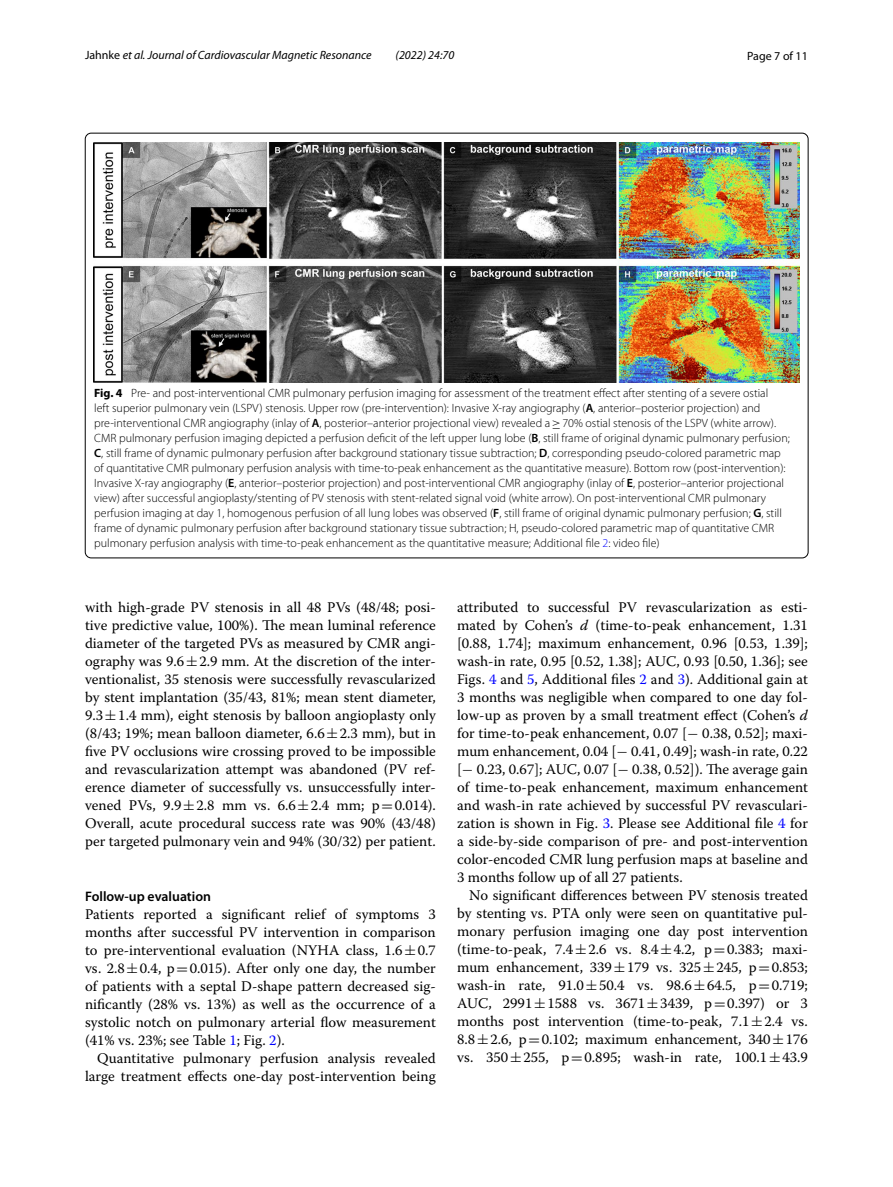
<style>
.page{position:relative;width:893px;height:1187px;background:#fff}
.page>*{position:absolute;margin:0;border:0;box-sizing:border-box;transform-origin:0 0}
.t1{font:14.7px/18px "Warnock Pro";color:#000;text-align:justify}
.t2{font:600 13.8px "Myriad Pro";color:#000}
.t3{font:300 12px/15px "Myriad Pro";color:#000}
.t4{font:italic 12px "Myriad Pro";color:#000}
.t5{font:12px "Myriad Pro";color:#000}
.s1{font-style:normal}
.s2{font-weight:700}
.s3{font-weight:600}
.s4{font-family:"MTSY";font-weight:400}
.s5{color:#00f}
.s6{font-family:"MTSY"}
.s7{font-style:italic}
</style>
<div class="page">
<img style="left:94px;top:142px;width:706px;height:240px">
<p class="t4" style="left:85px;top:48px;width:288px"><span class="s1">Jahnke</span> et al. Journal of Cardiovascular Magnetic Resonance</p>
<p class="t4" style="left:396px;top:48px;width:60px">(2022) 24:70</p>
<p class="t5" style="left:747px;top:48px;width:62px">Page 7 of 11</p>
<p class="t3" style="left:94px;top:386px;width:697px"><span class="s2">Fig. 4</span> Pre- and post-interventional CMR pulmonary perfusion imaging for assessment of the treatment effect after stenting of a severe ostial<br>left superior pulmonary vein (LSPV) stenosis. Upper row (pre-intervention): Invasive X-ray angiography (<span class="s3">A</span>, anterior–posterior projection) and pre-interventional CMR angiography (inlay of <span class="s3">A</span>, posterior–anterior projectional view) revealed a<span class="s4">≥</span>70% ostial stenosis of the LSPV (white arrow).<br>CMR pulmonary perfusion imaging depicted a perfusion deficit of the left upper lung lobe (<span class="s3">B</span>, still frame of original dynamic pulmonary perfusion; <span class="s3">C</span>, still frame of dynamic pulmonary perfusion after background stationary tissue subtraction; <span class="s3">D</span>, corresponding pseudo-colored parametric map of quantitative CMR pulmonary perfusion analysis with time-to-peak enhancement as the quantitative measure). Bottom row (post-intervention):<br>Invasive X-ray angiography (<span class="s3">E</span>, anterior–posterior projection) and post-interventional CMR angiography (inlay of <span class="s3">E</span>, posterior–anterior projectional view) after successful angioplasty/stenting of PV stenosis with stent-related signal void (white arrow). On post-interventional CMR pulmonary perfusion imaging at day 1, homogenous perfusion of all lung lobes was observed (<span class="s3">F</span>, still frame of original dynamic pulmonary perfusion; <span class="s3">G</span>, still frame of dynamic pulmonary perfusion after background stationary tissue subtraction; H, pseudo-colored parametric map of quantitative CMR pulmonary perfusion analysis with time-to-peak enhancement as the quantitative measure; Additional file <span class="s5">2</span>: video file)</p>
<p class="t1" style="left:85px;top:597px;width:352px">with high-grade PV stenosis in all 48 PVs (48/48; posi&shy;tive predictive value, 100%). The mean luminal reference diameter of the targeted PVs as measured by CMR angi&shy;ography was 9.6<span class="s6">±</span>2.9 mm. At the discretion of the inter&shy;ventionalist, 35 stenosis were successfully revascularized by stent implantation (35/43, 81%; mean stent diameter, 9.3<span class="s6">±</span>1.4 mm), eight stenosis by balloon angioplasty only (8/43; 19%; mean balloon diameter, 6.6<span class="s6">±</span>2.3 mm), but in five PV occlusions wire crossing proved to be impossible and revascularization attempt was abandoned (PV ref&shy;erence diameter of successfully vs. unsuccessfully inter&shy;vened PVs, 9.9<span class="s6">±</span>2.8 mm vs. 6.6<span class="s6">±</span>2.4 mm; p<span class="s6">=</span>0.014).<br>Overall, acute procedural success rate was 90% (43/48) per targeted pulmonary vein and 94% (30/32) per patient.</p>
<p class="t2" style="left:85px;top:887px;width:127px">Follow‑up evaluation</p>
<p class="t1" style="left:85px;top:904px;width:352px">Patients reported a significant relief of symptoms 3 months after successful PV intervention in comparison to pre-interventional evaluation (NYHA class, 1.6<span class="s6">±</span>0.7 vs. 2.8<span class="s6">±</span>0.4, p<span class="s6">=</span>0.015). After only one day, the number of patients with a septal D-shape pattern decreased sig&shy;nificantly (28% vs. 13%) as well as the occurrence of a systolic notch on pulmonary arterial flow measurement (41% vs. 23%; see Table <span class="s5">1</span>; Fig. <span class="s5">2</span>).</p>
<p class="t1" style="left:85px;top:1048px;width:352px;text-align:right">Quantitative pulmonary perfusion analysis revealed large treatment effects one-day post-intervention being</p>
<p class="t1" style="left:457px;top:597px;width:352px">attributed to successful PV revascularization as esti&shy;mated by Cohen’s <span class="s7">d</span> (time-to-peak enhancement, 1.31 [0.88, 1.74]; maximum enhancement, 0.96 [0.53, 1.39]; wash-in rate, 0.95 [0.52, 1.38]; AUC, 0.93 [0.50, 1.36]; see Figs. <span class="s5">4</span> and <span class="s5">5</span>, Additional files <span class="s5">2</span> and <span class="s5">3</span>). Additional gain at 3 months was negligible when compared to one day fol&shy;low-up as proven by a small treatment effect (Cohen’s <span class="s7">d </span>for time-to-peak enhancement, 0.07 [<span class="s6">−</span> 0.38, 0.52]; maxi&shy;mum enhancement, 0.04 [<span class="s6">−</span> 0.41, 0.49]; wash-in rate, 0.22 [<span class="s6">−</span> 0.23, 0.67]; AUC, 0.07 [<span class="s6">−</span> 0.38, 0.52]). The average gain of time-to-peak enhancement, maximum enhancement and wash-in rate achieved by successful PV revasculari&shy;zation is shown in Fig. <span class="s5">3</span>. Please see Additional file <span class="s5">4</span> for a side-by-side comparison of pre- and post-intervention color-encoded CMR lung perfusion maps at baseline and 3 months follow up of all 27 patients.</p>
<p class="t1" style="left:457px;top:885px;width:352px;text-indent:12px">No significant differences between PV stenosis treated by stenting vs. PTA only were seen on quantitative pul&shy;monary perfusion imaging one day post intervention (time-to-peak, 7.4<span class="s6">±</span>2.6 vs. 8.4<span class="s6">±</span>4.2, p<span class="s6">=</span>0.383; maxi&shy;mum enhancement, 339<span class="s6">±</span>179 vs. 325<span class="s6">±</span>245, p<span class="s6">=</span>0.853; wash-in rate, 91.0<span class="s6">±</span>50.4 vs. 98.6<span class="s6">±</span>64.5, p<span class="s6">=</span>0.719; AUC, 2991<span class="s6">±</span>1588 vs. 3671<span class="s6">±</span>3439, p<span class="s6">=</span>0.397) or 3 months post intervention (time-to-peak, 7.1<span class="s6">±</span>2.4 vs.<br>8.8<span class="s6">±</span>2.6, p<span class="s6">=</span>0.102; maximum enhancement, 340<span class="s6">±</span>176 vs. 350<span class="s6">±</span>255, p<span class="s6">=</span>0.895; wash-in rate, 100.1<span class="s6">±</span>43.9</p>
</div>
